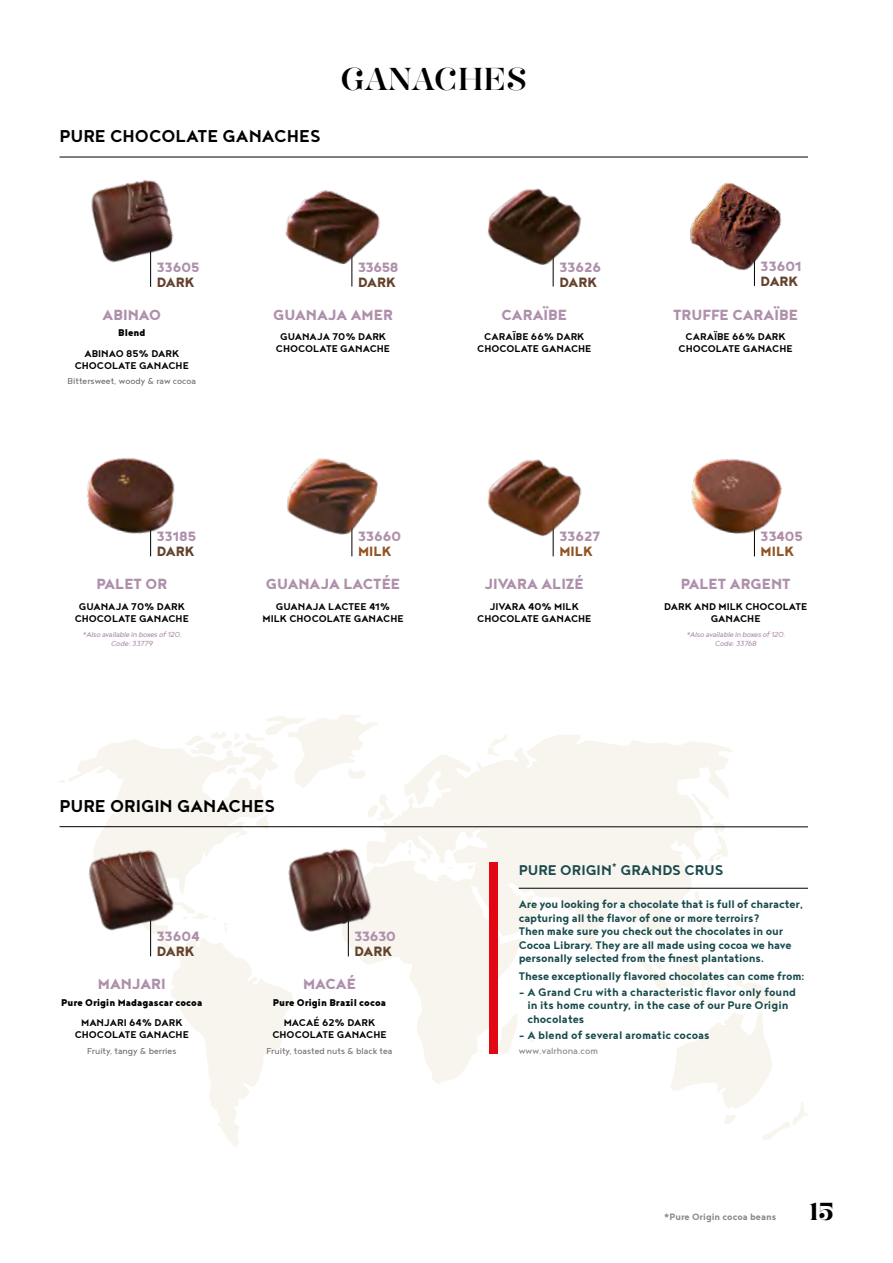
<style>
.page{position:relative;width:893px;height:1263px;background:#fff}
.page>*{position:absolute;margin:0;border:0;box-sizing:border-box;transform-origin:0 0}
.t1{font:27px "Hera Big";letter-spacing:.025em;color:#000}
.t2{font:700 21px "Noyh Geometric";color:#000}
.t3{font:600 21px "Hera Big";color:#000}
.t4{font:800 18px "Noyh Geometric";color:#af90ac}
.t5{font:700 17.25px "Noyh Geometric";color:#194a4d}
.t6{font:800 16.5px "Noyh Geometric";color:#af90ac}
.t7{font:800 16.5px "Noyh Geometric";color:#64422d}
.t8{font:800 16.5px "Noyh Geometric";color:#925424}
.t9{font:700 13.5px/13.5px "Noyh Geometric";letter-spacing:-.01em;color:#194a4d}
.t10{font:700 12px/12px "Noyh Geometric";color:#000;text-align:center}
.t11{font:900 12px "Noyh Geometric";color:#000}
.t12{font:700 11.25px "Noyh Geometric";color:#878787}
.t13{font:10.95px "Noyh Geometric";color:#878787}
.t14{font:10.5px "Noyh Geometric";color:#706f6f}
.t15{font:italic 9px/9px "Noyh Geometric";letter-spacing:-.03em;color:#af90ac;text-align:center}
</style>
<div class="page">
<svg style="left:69px;top:739px;width:224px;height:408px"></svg>
<svg style="left:60px;top:780px;width:5px;height:3px"></svg>
<svg style="left:111px;top:804px;width:5px;height:8px"></svg>
<svg style="left:183px;top:818px;width:30px;height:24px"></svg>
<svg style="left:256px;top:814px;width:13px;height:16px"></svg>
<svg style="left:204px;top:902px;width:13px;height:18px"></svg>
<svg style="left:223px;top:922px;width:4px;height:10px"></svg>
<svg style="left:185px;top:715px;width:193px;height:73px"></svg>
<svg style="left:342px;top:734px;width:390px;height:350px;fill:#f8f5ef"></svg>
<svg style="left:408px;top:842px;width:3px;height:13px"></svg>
<svg style="left:419px;top:858px;width:8px;height:5px"></svg>
<svg style="left:445px;top:866px;width:8px;height:3px"></svg>
<svg style="left:467px;top:865px;width:6px;height:5px"></svg>
<svg style="left:487px;top:734px;width:20px;height:22px"></svg>
<svg style="left:692px;top:793px;width:36px;height:78px"></svg>
<svg style="left:621px;top:797px;width:5px;height:12px"></svg>
<svg style="left:499px;top:830px;width:21px;height:33px"></svg>
<svg style="left:526px;top:829px;width:7px;height:10px"></svg>
<svg style="left:558px;top:827px;width:14px;height:7px"></svg>
<svg style="left:464px;top:974px;width:15px;height:46px"></svg>
<svg style="left:498px;top:1013px;width:19px;height:41px"></svg>
<svg style="left:530px;top:1037px;width:8px;height:5px"></svg>
<svg style="left:694px;top:891px;width:6px;height:10px"></svg>
<svg style="left:596px;top:944px;width:8px;height:13px"></svg>
<svg style="left:638px;top:912px;width:170px;height:228px"></svg>
<div style="left:489px;top:862px;width:8px;height:192px;background:#e30613"></div>
<hr style="left:519px;top:888px;width:289px;height:1px;background:#000">
<hr style="left:60px;top:826px;width:748px;height:1px;background:#000">
<img style="left:60px;top:827px;width:144px;height:149px">
<img style="left:257px;top:827px;width:145px;height:149px">
<hr style="left:60px;top:157px;width:748px;height:1px;background:#000">
<img style="left:261px;top:157px;width:144px;height:130px">
<img style="left:462px;top:157px;width:145px;height:130px">
<img style="left:87px;top:457px;width:88px;height:100px">
<img style="left:287px;top:458px;width:91px;height:99px">
<img style="left:487px;top:459px;width:95px;height:98px">
<img style="left:691px;top:459px;width:91px;height:98px">
<img style="left:60px;top:157px;width:144px;height:130px">
<hr style="left:754px;top:235px;width:1px;height:51px;background:#000">
<img style="left:690px;top:183px;width:92px;height:91px">
<h1 class="t1" style="left:340px;top:58px;width:188px">GANACHES</h1>
<h2 class="t2" style="left:60px;top:124px;width:263px">PURE CHOCOLATE GANACHES</h2>
<p class="t6" style="left:157px;top:257px;width:44px">33605</p>
<p class="t7" style="left:157px;top:272px;width:39px">DARK</p>
<p class="t6" style="left:358px;top:257px;width:42px">33658</p>
<p class="t7" style="left:358px;top:272px;width:39px">DARK</p>
<p class="t6" style="left:559px;top:257px;width:43px">33626</p>
<p class="t7" style="left:559px;top:272px;width:39px">DARK</p>
<p class="t6" style="left:761px;top:256px;width:42px">33601</p>
<p class="t7" style="left:761px;top:271px;width:39px">DARK</p>
<h3 class="t4" style="left:103px;top:304px;width:60px">ABINAO</h3>
<p class="t11" style="left:118px;top:325px;width:29px">Blend</p>
<p class="t10" style="left:75px;top:347px;width:116px">ABINAO 85% DARK<br>CHOCOLATE GANACHE</p>
<p class="t14" style="left:68px;top:375px;width:130px">Bittersweet, woody &amp; raw cocoa</p>
<h3 class="t4" style="left:273px;top:304px;width:121px">GUANAJA AMER</h3>
<p class="t10" style="left:276px;top:330px;width:116px">GUANAJA 70% DARK<br>CHOCOLATE GANACHE</p>
<h3 class="t4" style="left:502px;top:304px;width:67px">CARAÏBE</h3>
<p class="t10" style="left:477px;top:330px;width:116px">CARAÏBE 66% DARK<br>CHOCOLATE GANACHE</p>
<h3 class="t4" style="left:673px;top:304px;width:126px">TRUFFE CARAÏBE</h3>
<p class="t10" style="left:678px;top:330px;width:116px">CARAÏBE 66% DARK<br>CHOCOLATE GANACHE</p>
<p class="t6" style="left:157px;top:527px;width:41px">33185</p>
<p class="t7" style="left:157px;top:542px;width:39px">DARK</p>
<p class="t6" style="left:358px;top:527px;width:45px">33660</p>
<p class="t8" style="left:358px;top:542px;width:35px">MILK</p>
<p class="t6" style="left:559px;top:527px;width:43px">33627</p>
<p class="t8" style="left:559px;top:542px;width:35px">MILK</p>
<p class="t6" style="left:761px;top:527px;width:43px">33405</p>
<p class="t8" style="left:761px;top:542px;width:35px">MILK</p>
<h3 class="t4" style="left:96px;top:574px;width:72px">PALET OR</h3>
<p class="t10" style="left:75px;top:600px;width:116px">GUANAJA 70% DARK<br>CHOCOLATE GANACHE</p>
<p class="t15" style="left:82px;top:630px;width:101px">*Also available in boxes of 120.<br>Code: 33779</p>
<h3 class="t4" style="left:266px;top:574px;width:136px">GUANAJA LACTÉE</h3>
<p class="t10" style="left:262px;top:600px;width:143px">GUANAJA LACTEE 41%<br>MILK CHOCOLATE GANACHE</p>
<h3 class="t4" style="left:485px;top:574px;width:101px">JIVARA ALIZÉ</h3>
<p class="t10" style="left:477px;top:600px;width:116px">JIVARA 40% MILK<br>CHOCOLATE GANACHE</p>
<h3 class="t4" style="left:681px;top:574px;width:111px">PALET ARGENT</h3>
<p class="t10" style="left:664px;top:600px;width:145px">DARK AND MILK CHOCOLATE<br>GANACHE</p>
<p class="t15" style="left:686px;top:630px;width:101px">*Also available in boxes of 120.<br>Code: 33768</p>
<h2 class="t2" style="left:60px;top:794px;width:217px">PURE ORIGIN GANACHES</h2>
<p class="t6" style="left:157px;top:927px;width:45px">33604</p>
<p class="t7" style="left:157px;top:942px;width:39px">DARK</p>
<h3 class="t4" style="left:98px;top:974px;width:69px">MANJARI</h3>
<p class="t11" style="left:61px;top:995px;width:143px">Pure Origin Madagascar cocoa</p>
<p class="t10" style="left:75px;top:1016px;width:116px">MANJARI 64% DARK<br>CHOCOLATE GANACHE</p>
<p class="t14" style="left:87px;top:1045px;width:91px">Fruity, tangy &amp; berries</p>
<p class="t6" style="left:355px;top:927px;width:43px">33630</p>
<p class="t7" style="left:355px;top:942px;width:39px">DARK</p>
<h3 class="t4" style="left:303px;top:974px;width:54px">MACAÉ</h3>
<p class="t11" style="left:273px;top:995px;width:115px">Pure Origin Brazil cocoa</p>
<p class="t10" style="left:272px;top:1016px;width:116px">MACAÉ 62% DARK<br>CHOCOLATE GANACHE</p>
<p class="t14" style="left:267px;top:1045px;width:127px">Fruity, toasted nuts &amp; black tea</p>
<p class="t5" style="left:519px;top:860px;width:206px">PURE ORIGIN<sup>*</sup> GRANDS CRUS</p>
<p class="t9" style="left:519px;top:897px;width:286px">Are you looking for a chocolate that is full of character, capturing all the flavor of one or more terroirs?<br>Then make sure you check out the chocolates in our Cocoa Library. They are all made using cocoa we have personally selected from the finest plantations.</p>
<p class="t9" style="left:519px;top:969px;width:288px">These exceptionally flavored chocolates can come from:</p>
<p class="t9" style="left:527px;top:985px;width:270px;text-indent:-9px">- A Grand Cru with a characteristic flavor only found in its home country, in the case of our Pure Origin chocolates</p>
<p class="t9" style="left:519px;top:1027px;width:192px">- A blend of several aromatic cocoas</p>
<p class="t13" style="left:519px;top:1044px;width:81px">www.valrhona.com</p>
<p class="t12" style="left:664px;top:1211px;width:114px">*Pure Origin cocoa beans</p>
<h2 class="t3" style="left:810px;top:1195px;width:25px">15</h2>
</div>
